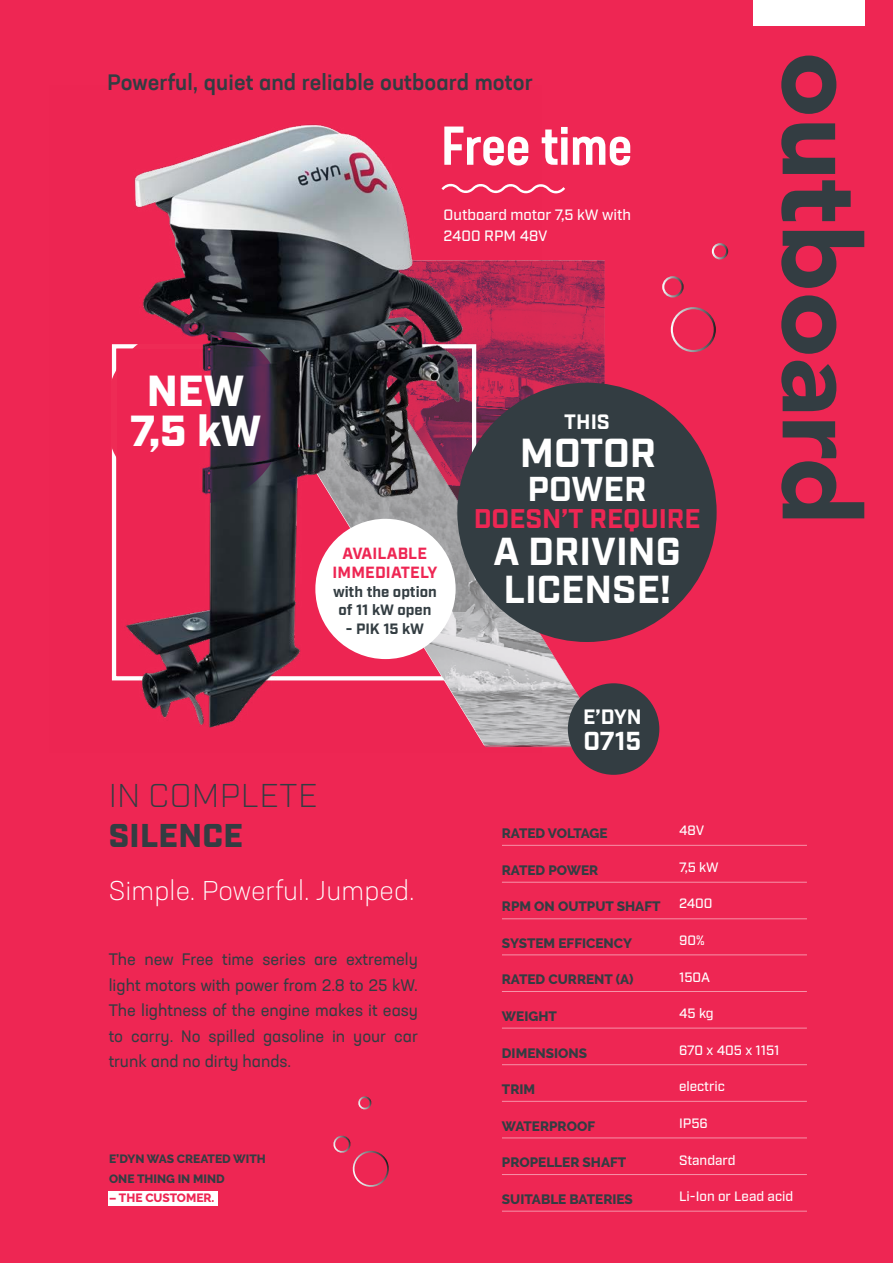
<style>
.page{position:relative;width:893px;height:1263px;background:#ee2653}
.page>*{position:absolute;margin:0;border:0;box-sizing:border-box;transform-origin:0 0}
.t1{font:900 108px "Avenir";color:#333d42}
.t2{font:500 condensed 54px "Neusa Next Std";color:#fff}
.t3{font:900 43.5px/40.5px "Industry";color:#fff;text-align:center}
.t4{font:700 40.5px "Industry";letter-spacing:-.005em;color:#fff}
.t5{font:700 39px/37.5px "Industry";color:#fff}
.t6{font:700 34.5px "Industry";color:#fff}
.t7{font:300 33px "Industry";letter-spacing:.01em;color:#333d42}
.t8{font:900 33px "Industry";letter-spacing:.01em;color:#333d42}
.t9{font:300 27px "Neusa Next Pro";letter-spacing:.005em;color:#fff}
.t10{font:700 27px "Industry";color:#ee2653}
.t11{font:700 25.95px "Industry";color:#fff}
.t12{font:500 22.05px "Neusa Next Pro";letter-spacing:.005em;color:#333d42}
.t13{font:700 20.85px "Industry";color:#fff}
.t14{font:16.5px/25.5px "Neusa Next Pro";color:#333d42;text-align:justify}
.t15{font:700 16.2px/18.8px "Industry";letter-spacing:.01em;color:#ee2653;text-align:center}
.t16{font:500 15px/21px "Industry";color:#fff}
.t17{font:700 15px/18.8px "Industry";color:#333d42;text-align:center}
.t18{font:800 13.5px "Raleway";color:#333d42}
.t19{font:500 13.5px "Industry";color:#fff}
.t20{font:800 13.5px "Raleway";letter-spacing:-.02em;color:#333d42}
.t21{font:800 12px/19.5px "Raleway";color:#333d42}
.t22{font:800 12px "Raleway";color:#ee2653}
</style>
<div class="page">
<div style="left:754px;top:0;width:111px;height:26px;background:#fff"></div>
<div style="left:109px;top:1191px;width:109px;height:14px;background:#fff"></div>
<svg style="left:333px;top:1135px;width:56px;height:52px"></svg>
<svg style="left:358px;top:1096px;width:13px;height:14px"></svg>
<hr style="left:502px;top:845px;width:305px;height:1px;background:#fff">
<hr style="left:502px;top:882px;width:305px;height:1px;background:#fff">
<hr style="left:502px;top:918px;width:305px;height:1px;background:#fff">
<hr style="left:502px;top:954px;width:305px;height:1px;background:#fff">
<hr style="left:502px;top:991px;width:305px;height:1px;background:#fff">
<hr style="left:502px;top:1028px;width:305px;height:1px;background:#fff">
<hr style="left:502px;top:1064px;width:305px;height:1px;background:#fff">
<hr style="left:502px;top:1101px;width:305px;height:1px;background:#fff">
<hr style="left:502px;top:1138px;width:305px;height:1px;background:#fff">
<hr style="left:502px;top:1174px;width:305px;height:1px;background:#fff">
<hr style="left:502px;top:1211px;width:305px;height:1px;background:#fff">
<svg style="left:542px;top:184px;width:23px;height:10px"></svg>
<div style="left:671px;top:307px;width:45px;height:45px;border:2px solid #fff;border-radius:50%"></div>
<div style="left:662px;top:276px;width:22px;height:21px;border:2px solid #fff;border-radius:50%"></div>
<div style="left:712px;top:243px;width:16px;height:16px;border:2px solid #fff;border-radius:50%"></div>
<svg style="left:542px;top:277px;width:63px;height:90px;background:#b92b55"></svg>
<img style="left:542px;top:367px;width:68px;height:380px">
<div style="left:568px;top:683px;width:91px;height:92px;background:#333d42;border-radius:50%"></div>
<img style="left:111px;top:124px;width:431px;height:624px">
<div style="left:457px;top:383px;width:260px;height:259px;background:#333d42;border-radius:50%"></div>
<div style="left:315px;top:519px;width:141px;height:140px;background:#fff;border-radius:50%"></div>
<svg style="left:105px;top:323px;width:181px;height:181px"></svg>
<h3 class="t12" style="left:107px;top:68px;width:427px">Powerful, quiet and reliable outboard motor</h3>
<h2 class="t2" style="left:441px;top:112px;width:192px">Free time</h2>
<h3 class="t3" style="left:130px;top:373px;width:133px">NEW<br>7,5 kW</h3>
<p class="t16" style="left:444px;top:205px;width:189px">Outboard motor 7,5 kW with<br>2400 RPM 48V</p>
<p class="t13" style="left:564px;top:409px;width:47px">THIS</p>
<h3 class="t4" style="left:520px;top:428px;width:138px">MOTOR</h3>
<p class="t15" style="left:332px;top:545px;width:106px">AVAILABLE<br>IMMEDIATELY</p>
<p class="t17" style="left:333px;top:583px;width:105px">with the option of 11 kW open</p>
<p class="t17" style="left:346px;top:620px;width:80px">- PIK 15 kW</p>
<h3 class="t6" style="left:528px;top:468px;width:121px">POWER</h3>
<h3 class="t10" style="left:474px;top:502px;width:228px">DOESN’T REQUIRE</h3>
<h3 class="t5" style="left:493px;top:535px;width:189px">A DRIVING<br>LICENSE!</h3>
<p class="t13" style="left:583px;top:704px;width:60px">E’DYN</p>
<h3 class="t11" style="left:583px;top:725px;width:59px">0715</h3>
<h1 class="t1" style="left:913px;top:52px;width:475px;rotate:90deg">outboard</h1>
<h3 class="t7" style="left:109px;top:776px;width:210px">IN COMPLETE</h3>
<h3 class="t8" style="left:109px;top:816px;width:136px">SILENCE</h3>
<h3 class="t9" style="left:109px;top:873px;width:307px">Simple. Powerful. Jumped.</h3>
<p class="t14" style="left:109px;top:946px;width:311px">The new Free time series are extremely light motors with power from 2.8 to 25 kW.<br>The lightness of the engine makes it easy to carry. No spilled gasoline in your car trunk and no dirty hands.</p>
<p class="t21" style="left:109px;top:1149px;width:158px">E’DYN WAS CREATED WITH<br>ONE THING IN MIND</p>
<p class="t22" style="left:109px;top:1191px;width:107px">– THE CUSTOMER.</p>
<p class="t20" style="left:502px;top:825px;width:107px">RATED VOLTAGE</p>
<p class="t18" style="left:502px;top:862px;width:98px">RATED POWER</p>
<p class="t18" style="left:502px;top:899px;width:160px">RPM ON OUTPUT SHAFT</p>
<p class="t18" style="left:502px;top:935px;width:132px">SYSTEM EFFICENCY</p>
<p class="t18" style="left:502px;top:972px;width:133px">RATED CURRENT (A)</p>
<p class="t18" style="left:502px;top:1008px;width:57px">WEIGHT</p>
<p class="t18" style="left:502px;top:1045px;width:87px">DIMENSIONS</p>
<p class="t18" style="left:502px;top:1082px;width:35px">TRIM</p>
<p class="t18" style="left:502px;top:1118px;width:95px">WATERPROOF</p>
<p class="t18" style="left:502px;top:1155px;width:126px">PROPELLER SHAFT</p>
<p class="t18" style="left:502px;top:1191px;width:132px">SUITABLE BATERIES</p>
<p class="t19" style="left:679px;top:822px;width:27px">48V</p>
<p class="t19" style="left:679px;top:859px;width:41px">7,5 kW</p>
<p class="t19" style="left:679px;top:895px;width:35px">2400</p>
<p class="t19" style="left:679px;top:932px;width:27px">90%</p>
<p class="t19" style="left:679px;top:969px;width:32px">150A</p>
<p class="t19" style="left:679px;top:1005px;width:36px">45 kg</p>
<p class="t19" style="left:679px;top:1042px;width:102px">670 x 405 x 1151</p>
<p class="t19" style="left:679px;top:1078px;width:47px">electric</p>
<p class="t19" style="left:679px;top:1115px;width:30px">IP56</p>
<p class="t19" style="left:679px;top:1152px;width:58px">Standard</p>
<p class="t19" style="left:679px;top:1188px;width:116px">Li-Ion or Lead acid</p>
</div>
